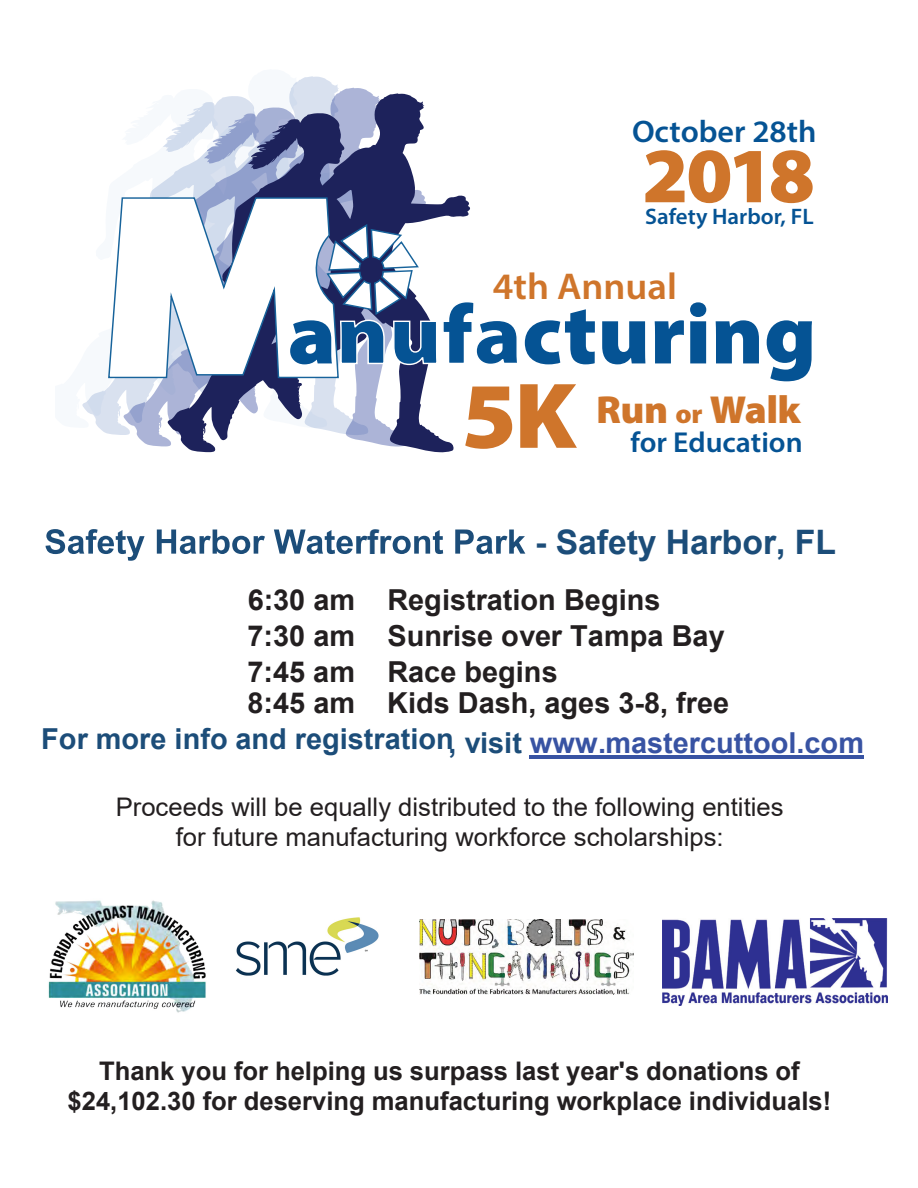
<style>
.page{position:relative;width:918px;height:1188px;background:#fff}
.page>*{position:absolute;margin:0;border:0;box-sizing:border-box;transform-origin:0 0}
.t1{font:900 94.2px "Myriad Pro";color:#cf752b}
.t2{font:900 85.65px "Myriad Pro";color:#055394}
.t3{font:900 78.75px "Myriad Pro";color:#cf752b}
.t4{font:900 39.15px "Myriad Pro";letter-spacing:-.015em;color:#cf752b}
.t5{font:600 37.5px "Myriad Pro";color:#cf752b}
.t6{font:700 33.75px "Arial";color:#1c4d79}
.t7{font:600 31.2px "Myriad Pro";color:#055394}
.t8{font:700 28.95px/35.8px "Arial";color:#231f20}
.t9{font:700 28.95px "Arial";color:#1c4d79}
.t10{font:600 28.8px "Myriad Pro";color:#055394}
.t11{font:700 25.65px/29.7px "Arial";color:#231f20;text-align:center}
.t12{font:25.65px/29.4px "Arial";color:#231f20;text-align:center}
.t13{font:600 22.5px "Myriad Pro";color:#055394}
.s1{font-size:26.85px}
.s2{color:#3853a3}
</style>
<div class="page">
<svg style="left:46px;top:529px;width:322px;height:32px"></svg>
<svg style="left:380px;top:530px;width:145px;height:24px"></svg>
<hr style="left:530px;top:756px;width:334px;height:3px;background:#3853a3">
<img style="left:420px;top:920px;width:213px;height:74px">
<img style="left:236px;top:917px;width:143px;height:59px">
<svg style="left:82px;top:76px;width:272px;height:359px"></svg>
<svg style="left:124px;top:88px;width:247px;height:359px"></svg>
<svg style="left:167px;top:93px;width:298px;height:359px"></svg>
<svg style="left:107px;top:197px;width:363px;height:182px"></svg>
<img style="left:48px;top:900px;width:158px;height:113px">
<img style="left:663px;top:919px;width:225px;height:87px">
<p class="t7" style="left:632px;top:111px;width:186px">October 28th</p>
<h3 class="t3" style="left:642px;top:123px;width:174px">2018</h3>
<p class="t13" style="left:645px;top:202px;width:170px">Safety Harbor, FL</p>
<h3 class="t5" style="left:493px;top:263px;width:186px">4th Annual</h3>
<h2 class="t2" style="left:288px;top:277px;width:530px">anufacturing</h2>
<h1 class="t1" style="left:461px;top:353px;width:117px">5K</h1>
<h3 class="t4" style="left:596px;top:384px;width:206px">Run <span class="s1">or</span> Walk</h3>
<p class="t10" style="left:631px;top:424px;width:174px">for Education</p>
<h3 class="t6" style="left:367px;top:518px;width:13px">f</h3>
<h3 class="t6" style="left:535px;top:518px;width:302px">- Safety Harbor, FL</h3>
<p class="t8" style="left:248px;top:583px;width:479px">6:30 am Registration Begins<br>7:30 am Sunrise over Tampa Bay<br>7:45 am Race begins</p>
<p class="t9" style="left:41px;top:719px;width:824px">For more info and registration, visit <span class="s2">www.mastercuttool.com</span></p>
<p class="t8" style="left:247px;top:686px;width:483px">8:45 am Kids Dash, ages 3-8, free</p>
<p class="t12" style="left:116px;top:793px;width:669px">Proceeds will be equally distributed to the following entities for future manufacturing workforce scholarships:</p>
<p class="t11" style="left:68px;top:1056px;width:765px">Thank you for helping us surpass last year's donations of $24,102.30 for deserving manufacturing workplace individuals!</p>
</div>
